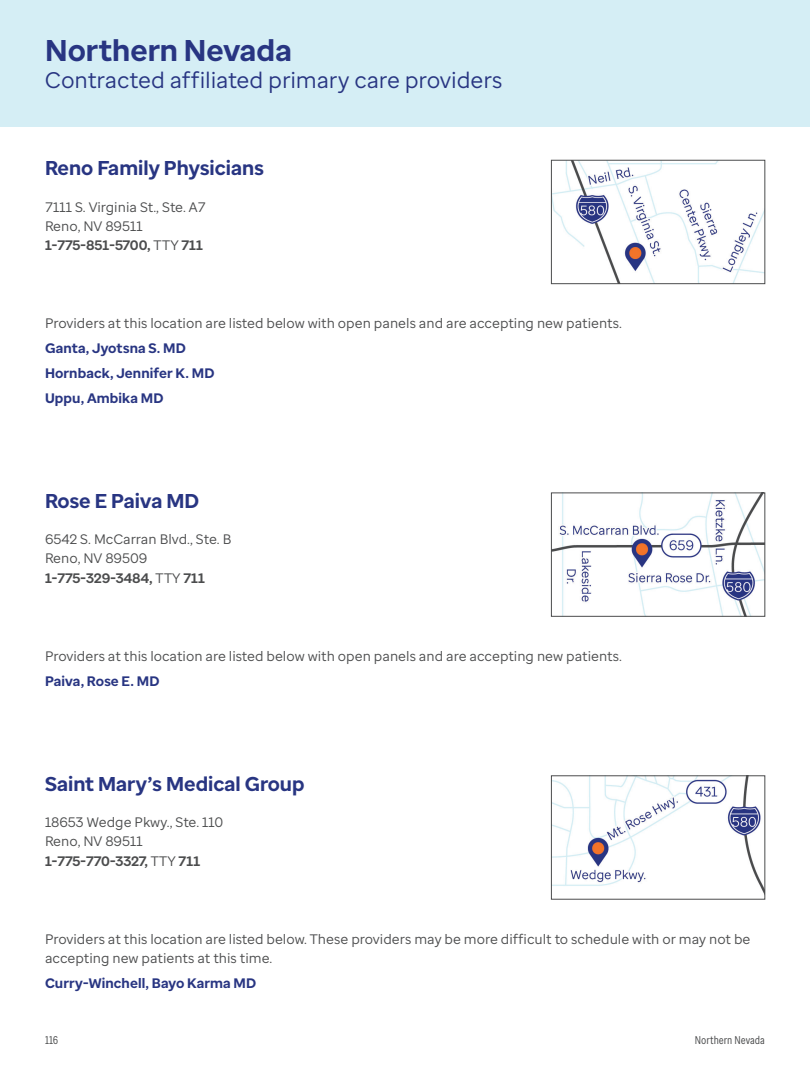
<style>
.page{position:relative;width:810px;height:1080px;background:#fff}
.page>*{position:absolute;margin:0;border:0;box-sizing:border-box;transform-origin:0 0}
.t1{font:700 30px "Optum Sans";color:#283582}
.t2{font:22.5px "Optum Sans";letter-spacing:-.01em;color:#283582}
.t3{font:700 20px "Optum Sans";color:#283582}
.t4{font:13.75px/19.2px "Optum Sans";color:#4b4c4d}
.t5{font:700 13.75px/24.9px "Optum Sans";letter-spacing:.01em;color:#283582}
.t6{font:11.25px "Optum Sans Cond";color:#4b4c4d}
.s1{font-weight:700}
</style>
<div class="page">
<div style="left:0;top:0;width:810px;height:126px;background:#d5eef5"></div>
<img style="left:553px;top:162px;width:210px;height:120px">
<div style="left:551px;top:160px;width:214px;height:124px;border:1px solid #4b4c4d"></div>
<img style="left:553px;top:495px;width:210px;height:119px">
<img style="left:553px;top:778px;width:210px;height:114px">
<h1 class="t1" style="left:45px;top:31px;width:249px">Northern Nevada</h1>
<h2 class="t2" style="left:45px;top:66px;width:459px">Contracted affiliated primary care providers</h2>
<h3 class="t3" style="left:45px;top:155px;width:220px">Reno Family Physicians</h3>
<p class="t4" style="left:45px;top:197px;width:162px">7111 S. Virginia St., Ste. A7<br>Reno, NV 89511<br><span class="s1">1-775-851-5700,</span> TTY <span class="s1">711</span></p>
<p class="t4" style="left:45px;top:314px;width:578px">Providers at this location are listed below with open panels and are accepting new patients.</p>
<p class="t5" style="left:45px;top:336px;width:171px">Ganta, Jyotsna S. MD<br>Hornback, Jennifer K. MD<br>Uppu, Ambika MD</p>
<h3 class="t3" style="left:45px;top:488px;width:156px">Rose E Paiva MD</h3>
<p class="t4" style="left:45px;top:530px;width:188px">6542 S. McCarran Blvd., Ste. B<br>Reno, NV 89509<br><span class="s1">1-775-329-3484,</span> TTY <span class="s1">711</span></p>
<p class="t4" style="left:45px;top:646px;width:578px">Providers at this location are listed below with open panels and are accepting new patients.</p>
<p class="t5" style="left:45px;top:668px;width:116px">Paiva, Rose E. MD</p>
<h3 class="t3" style="left:45px;top:771px;width:261px">Saint Mary’s Medical Group</h3>
<p class="t4" style="left:45px;top:812px;width:180px">18653 Wedge Pkwy., Ste. 110<br>Reno, NV 89511<br><span class="s1">1-775-770-3327,</span> TTY <span class="s1">711</span></p>
<p class="t4" style="left:45px;top:929px;width:707px">Providers at this location are listed below. These providers may be more difficult to schedule with or may not be accepting new patients at this time.</p>
<p class="t5" style="left:45px;top:971px;width:213px">Curry-Winchell, Bayo Karma MD</p>
<p class="t6" style="left:45px;top:1032px;width:15px">116</p>
<p class="t6" style="left:695px;top:1032px;width:72px">Northern Nevada</p>
</div>
